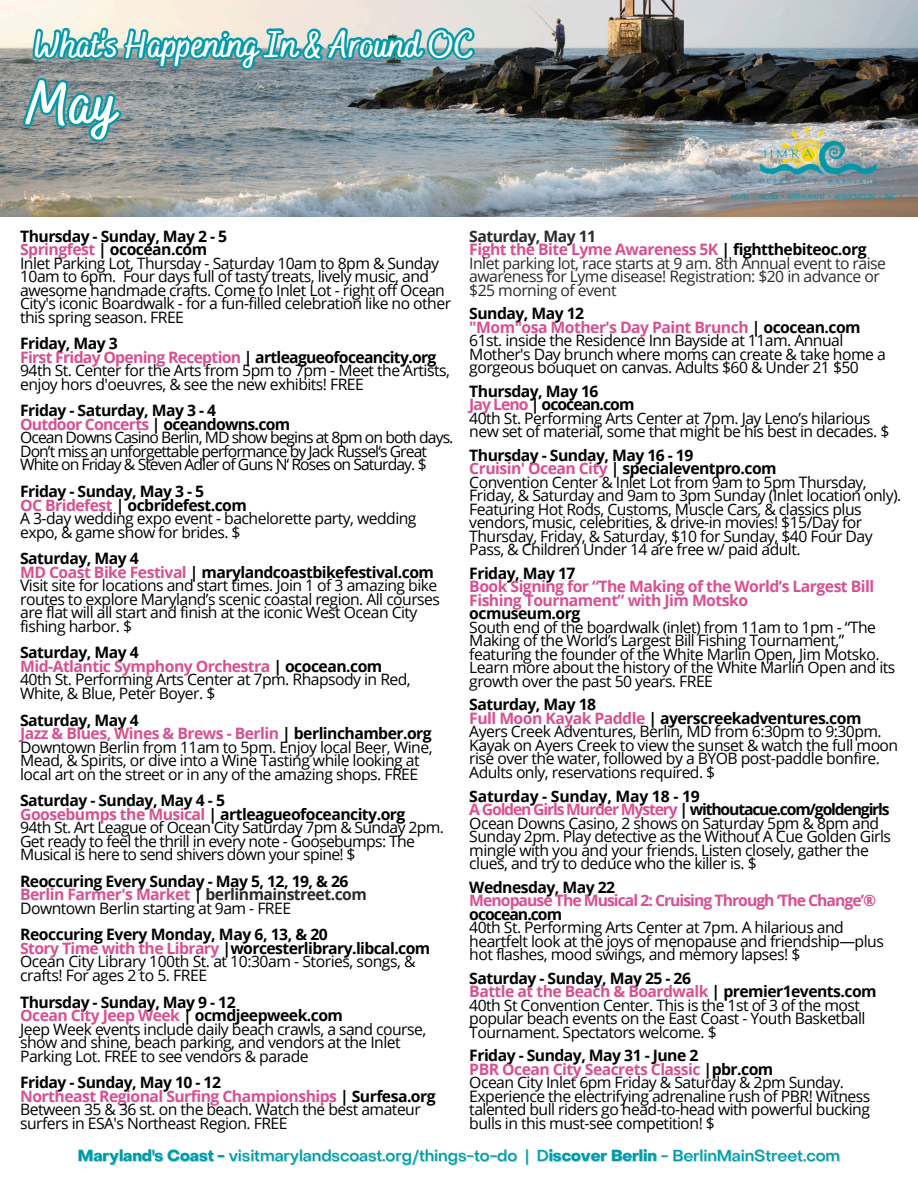
<style>
.page{position:relative;width:918px;height:1188px;background:#fff}
.page>*{position:absolute;margin:0;border:0;box-sizing:border-box;transform-origin:0 0}
.t1{font:700 60.9px "Bakerie Smooth";color:#fff}
.t2{font:700 37.35px "Bakerie Smooth";color:#fff}
.t3{font:15.75px/13.5px "Open Sans";letter-spacing:-.035em;color:#000}
.t4{font:700 15.75px "Open Sans";letter-spacing:-.035em;color:#000}
.t5{font:700 15.75px/13.5px "Open Sans";letter-spacing:-.035em;color:#d95091}
.t6{font:15.75px/13.5px "Open Sans";letter-spacing:-.06em;color:#000}
.t7{font:15.75px/13.5px "Open Sans";letter-spacing:-.035em;color:#2a2a2a}
.t8{font:500 15.75px "Object Sans";color:#0299a8}
.t9{font:700 15.75px "Open Sans";letter-spacing:-.075em;color:#000}
.t10{font:700 15.75px "Open Sans";letter-spacing:-.06em;color:#d95091}
.t11{font:700 15.75px "Open Sans";letter-spacing:-.06em;color:#000}
.t12{font:700 15.75px "Open Sans";letter-spacing:-.015em;color:#000}
.t13{font:700 15.75px "Open Sans";letter-spacing:-.035em;color:#2a2a2a}
.s1{color:#d95091}
.s2{color:#000}
.s3{color:#2a2a2a}
.s4{font-weight:700;color:#d95091}
.s5{font-weight:700}
.s6{color:rgb(20 181 181/.4)}
</style>
<div class="page">
<img style="left:0;top:0;width:918px;height:216px">
<img style="left:731px;top:128px;width:166px;height:73px">
<svg style="left:29px;top:0;width:471px;height:131px;background:#8ea8a9"></svg>
<svg style="left:21px;top:65px;width:104px;height:104px;background:#6e9699"></svg>
<p class="t2" style="left:34px;top:23px;width:442px">What's Happening In &amp; Around OC</p>
<p class="t1" style="left:27px;top:68px;width:91px">May</p>
<p class="t4" style="left:20px;top:225px;width:209px">Thursday - Sunday, May 2 - 5</p>
<p class="t4" style="left:20px;top:238px;width:189px"><span class="s1">Springfest</span> | ococean.com</p>
<p class="t3" style="left:20px;top:256px;width:433px">Inlet Parking Lot, Thursday - Saturday 10am to 8pm &amp; Sunday 10am to 6pm. Four days full of tasty treats, lively music, and awesome handmade crafts. Come to Inlet Lot - right off Ocean City's iconic Boardwalk - for a fun-filled celebration like no other this spring season. FREE</p>
<p class="t4" style="left:20px;top:333px;width:99px">Friday, May 3</p>
<p class="t5" style="left:20px;top:350px;width:418px">First Friday Opening Reception <span class="s2">| artleagueofoceancity.org</span></p>
<p class="t3" style="left:20px;top:363px;width:431px">94th St. Center for the Arts from 5pm to 7pm - Meet the Artists, enjoy hors d'oeuvres, &amp; see the new exhibits! FREE</p>
<p class="t4" style="left:20px;top:400px;width:198px">Friday - Saturday, May 3 - 4</p>
<p class="t5" style="left:20px;top:417px;width:272px">Outdoor Concerts <span class="s2">| oceandowns.com</span></p>
<p class="t6" style="left:20px;top:431px;width:435px">Ocean Downs Casino Berlin, MD show begins at 8pm on both days.<br>Don’t miss an unforgettable performance by Jack Russel‘s Great<br>White on Friday &amp; Steven Adler of Guns N‘ Roses on Saturday. $</p>
<p class="t4" style="left:20px;top:480px;width:186px">Friday - Sunday, May 3 - 5</p>
<p class="t4" style="left:20px;top:494px;width:228px"><span class="s1">OC Bridefest</span> | ocbridefest.com</p>
<p class="t3" style="left:20px;top:511px;width:398px">A 3-day wedding expo event - bachelorette party, wedding expo, &amp; game show for brides. $</p>
<p class="t4" style="left:20px;top:547px;width:120px">Saturday, May 4</p>
<p class="t4" style="left:20px;top:561px;width:415px"><span class="s1">MD Coast Bike Festival</span> | marylandcoastbikefestival.com</p>
<p class="t3" style="left:20px;top:578px;width:421px">Visit site for locations and start times. Join 1 of 3 amazing bike routes to explore Maryland’s scenic coastal region. All courses are flat will all start and finish at the iconic West Ocean City fishing harbor. $</p>
<p class="t4" style="left:20px;top:642px;width:120px">Saturday, May 4</p>
<p class="t5" style="left:20px;top:659px;width:364px">Mid-Atlantic Symphony Orchestra <span class="s2">| ococean.com</span></p>
<p class="t3" style="left:20px;top:673px;width:392px">40th St. Performing Arts Center at 7pm. Rhapsody in Red,<br>White, &amp; Blue, Peter Boyer. $</p>
<p class="t4" style="left:20px;top:709px;width:120px">Saturday, May 4</p>
<p class="t5" style="left:20px;top:726px;width:413px">Jazz &amp; Blues, Wines &amp; Brews - Berlin <span class="s2">| berlinchamber.org</span></p>
<p class="t3" style="left:20px;top:740px;width:414px">Downtown Berlin from 11am to 5pm. Enjoy local Beer, Wine,<br>Mead, &amp; Spirits, or dive into a Wine Tasting while looking at local art on the street or in any of the amazing shops. FREE</p>
<p class="t4" style="left:20px;top:789px;width:206px">Saturday - Sunday, May 4 - 5</p>
<p class="t4" style="left:20px;top:803px;width:387px"><span class="s1">Goosebumps the Musical</span> | artleagueofoceancity.org</p>
<p class="t3" style="left:20px;top:820px;width:425px">94th St. Art League of Ocean City Saturday 7pm &amp; Sunday 2pm.<br>Get ready to feel the thrill in every note - Goosebumps: The<br>Musical is here to send shivers down your spine! $</p>
<p class="t4" style="left:20px;top:870px;width:330px">Reoccuring Every Sunday - May 5, 12, 19, &amp; 26</p>
<p class="t5" style="left:20px;top:887px;width:348px">Berlin Farmer's Market <span class="s2">|</span> <span class="s3">berlinmainstreet.com</span></p>
<p class="t3" style="left:20px;top:901px;width:273px">Downtown Berlin starting at 9am - FREE</p>
<p class="t4" style="left:20px;top:924px;width:309px">Reoccuring Every Monday, May 6, 13, &amp; 20</p>
<p class="t4" style="left:20px;top:937px;width:412px"><span class="s1">Story Time with the Library</span> |worcesterlibrary.libcal.com</p>
<p class="t3" style="left:20px;top:955px;width:397px">Ocean City Library 100th St. at 10:30am - Stories, songs, &amp; crafts! For ages 2 to 5. FREE</p>
<p class="t4" style="left:20px;top:991px;width:217px">Thursday - Sunday, May 9 - 12</p>
<p class="t5" style="left:20px;top:1008px;width:324px">Ocean City Jeep Week <span class="s2">| ocmdjeepweek.com</span></p>
<p class="t3" style="left:20px;top:1022px;width:408px">Jeep Week events include daily beach crawls, a sand course, show and shine, beach parking, and vendors at the Inlet<br>Parking Lot. FREE to see vendors &amp; parade</p>
<p class="t4" style="left:20px;top:1071px;width:202px">Friday - Sunday, May 10 - 12</p>
<p class="t5" style="left:20px;top:1089px;width:417px">Northeast Regional Surfing Championships <span class="s2">| Surfesa.org</span></p>
<p class="t3" style="left:20px;top:1102px;width:402px">Between 35 &amp; 36 st. on the beach. Watch the best amateur surfers in ESA's Northeast Region. FREE</p>
<p class="t13" style="left:469px;top:225px;width:128px">Saturday, May 11</p>
<h1 class="t5" style="left:469px;top:242px;width:399px">Fight the Bite Lyme Awareness 5K <span class="s2">| fightthebiteoc.org</span></h1>
<p class="t7" style="left:469px;top:256px;width:418px">Inlet parking lot, race starts at 9 am. 8th Annual event to raise awareness for Lyme disease! Registration: $20 in advance or $25 morning of event</p>
<p class="t4" style="left:469px;top:302px;width:116px">Sunday, May 12</p>
<p class="t5" style="left:469px;top:320px;width:393px">"Mom"osa Mother's Day Paint Brunch <span class="s2">| ococean.com</span></p>
<p class="t3" style="left:469px;top:333px;width:418px">61st. inside the Residence Inn Bayside at 11am. Annual<br>Mother's Day brunch where moms can create &amp; take home a gorgeous bouquet on canvas. Adults $60 &amp; Under 21 $50</p>
<p class="t4" style="left:469px;top:380px;width:131px">Thursday, May 16</p>
<p class="t11" style="left:469px;top:393px;width:167px"><span class="s1">Jay Leno</span> | ococean.com</p>
<p class="t3" style="left:469px;top:411px;width:422px">40th St. Performing Arts Center at 7pm. Jay Leno’s hilarious new set of material, some that might be his best in decades. $</p>
<p class="t4" style="left:469px;top:444px;width:226px">Thursday - Sunday, May 16 - 19</p>
<p class="t4" style="left:469px;top:458px;width:309px"><span class="s1">Cruisin' Ocean City</span> | specialeventpro.com</p>
<p class="t3" style="left:469px;top:475px;width:434px">Convention Center &amp; Inlet Lot from 9am to 5pm Thursday, Friday, &amp; Saturday and 9am to 3pm Sunday (Inlet location only).<br>Featuring Hot Rods, Customs, Muscle Cars, &amp; classics plus vendors, music, celebrities, &amp; drive-in movies! $15/Day for Thursday, Friday, &amp; Saturday, $10 for Sunday, $40 Four Day Pass, &amp; Children Under 14 are free w/ paid adult.</p>
<p class="t4" style="left:469px;top:562px;width:108px">Friday, May 17</p>
<p class="t5" style="left:469px;top:580px;width:406px">Book Signing for “The Making of the World’s Largest Bill<br>Fishing Tournament” with Jim Motsko</p>
<p class="t4" style="left:469px;top:603px;width:113px">ocmuseum.org</p>
<p class="t3" style="left:469px;top:620px;width:428px">South end of the boardwalk (inlet) from 11am to 1pm - “The Making of the World’s Largest Bill Fishing Tournament,” featuring the founder of the White Marlin Open, Jim Motsko.<br>Learn more about the history of the White Marlin Open and its growth over the past 50 years. FREE</p>
<p class="t4" style="left:469px;top:694px;width:128px">Saturday, May 18</p>
<p class="t4" style="left:469px;top:707px;width:394px"><span class="s1">Full Moon Kayak Paddle</span> | ayerscreekadventures.com</p>
<p class="t3" style="left:469px;top:725px;width:430px">Ayers Creek Adventures, Berlin, MD from 6:30pm to 9:30pm.<br>Kayak on Ayers Creek to view the sunset &amp; watch the full moon rise over the water, followed by a BYOB post-paddle bonfire.<br>Adults only, reservations required. $</p>
<p class="t12" style="left:469px;top:785px;width:232px">Saturday - Sunday, May 18 - 19</p>
<p class="t9" style="left:469px;top:798px;width:422px"><span class="s1">A Golden Girls Murder Mystery</span> | withoutacue.com/goldengirls</p>
<p class="t3" style="left:469px;top:816px;width:423px">Ocean Downs Casino, 2 shows on Saturday 5pm &amp; 8pm and Sunday 2pm. Play detective as the Without A Cue Golden Girls mingle with you and your friends. Listen closely, gather the clues, and try to deduce who the killer is. $</p>
<p class="t4" style="left:469px;top:876px;width:147px">Wednesday, May 22</p>
<p class="t10" style="left:469px;top:889px;width:409px">Menopause The Musical 2: Cruising Through ‘The Change’®</p>
<p class="t11" style="left:469px;top:903px;width:94px">ococean.com</p>
<p class="t3" style="left:469px;top:920px;width:416px">40th St. Performing Arts Center at 7pm. A hilarious and heartfelt look at the joys of menopause and friendship—plus hot flashes, mood swings, and memory lapses! $</p>
<p class="t4" style="left:469px;top:967px;width:223px">Saturday - Sunday, May 25 - 26</p>
<p class="t3" style="left:469px;top:984px;width:409px"><span class="s4">Battle at the Beach &amp; Boardwalk</span> <span class="s5">| premier1events.com </span>40th St Convention Center. This is the 1st of 3 of the most popular beach events on the East Coast - Youth Basketball Tournament. Spectators welcome. $</p>
<p class="t4" style="left:469px;top:1044px;width:231px">Friday - Sunday, May 31 - June 2</p>
<p class="t5" style="left:469px;top:1062px;width:306px">PBR Ocean City Seacrets Classic <span class="s2">|pbr.com</span></p>
<p class="t3" style="left:469px;top:1075px;width:403px">Ocean City Inlet 6pm Friday &amp; Saturday &amp; 2pm Sunday.<br>Experience the electrifying adrenaline rush of PBR! Witness talented bull riders go head-to-head with powerful bucking bulls in this must-see competition! $</p>
<p class="t8" style="left:78px;top:1150px;width:764px"><span class="s5">Maryland's Coast -</span> visitmarylandscoast.org/things-to-do <span class="s6">| D</span><span class="s5">iscover Berlin</span> - BerlinMainStreet.com</p>
</div>
